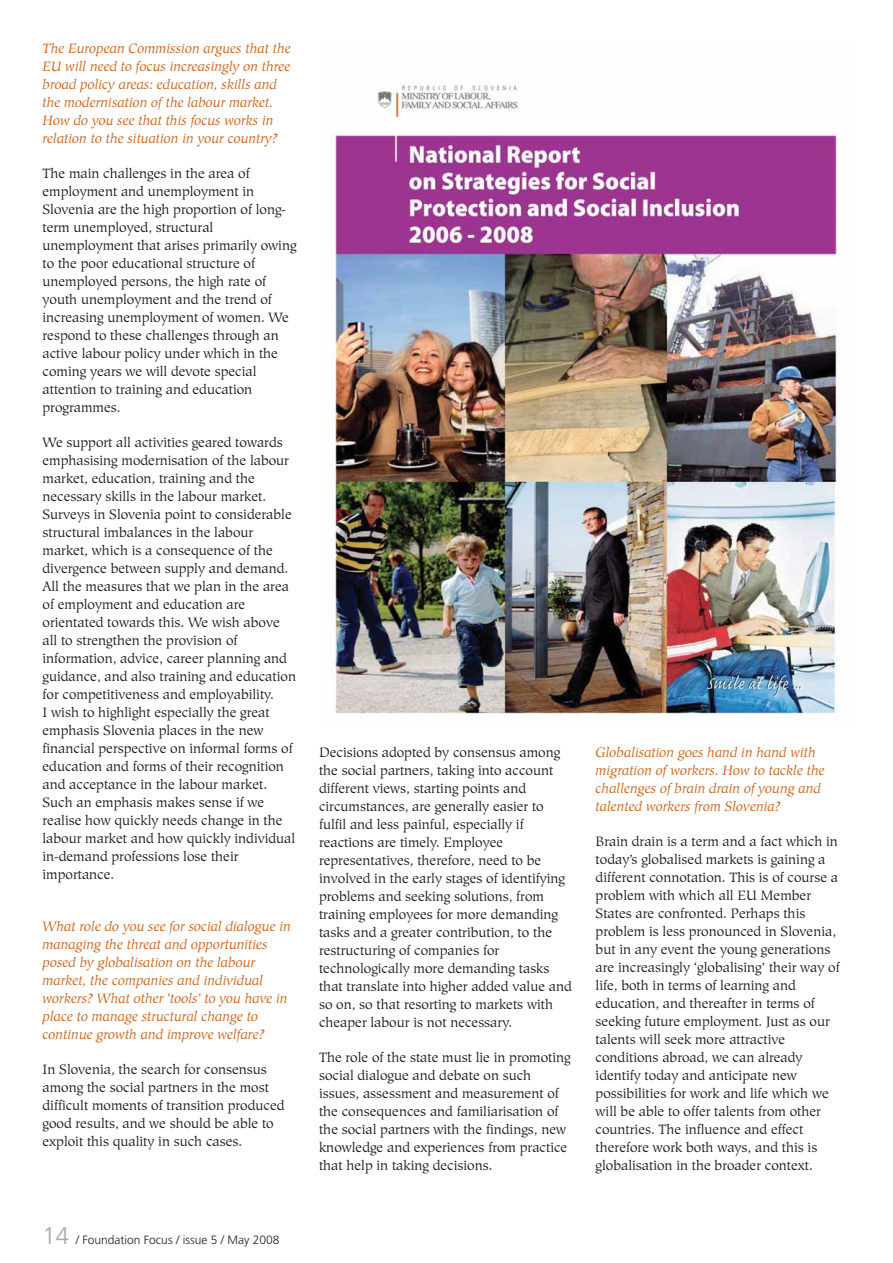
<style>
.page{position:relative;width:893px;height:1263px;background:#fff}
.page>*{position:absolute;margin:0;border:0;box-sizing:border-box;transform-origin:0 0}
.t1{font:13.5px/18px "Hiroshige";color:#231f20}
.t2{font:italic 13.5px/18px "Hiroshige";color:#cf641a}
.t3{font:300 12px "Frutiger LT Com";color:#231f20}
.s1{font-size:24px;color:#a7a9ac}
</style>
<div class="page">
<img style="left:331px;top:85px;width:507px;height:632px">
<p class="t2" style="left:43px;top:40px;width:250px">The European Commission argues that the EU will need to focus increasingly on three broad policy areas: education, skills and the modernisation of the labour market.<br>How do you see that this focus works in relation to the situation in your country?</p>
<p class="t1" style="left:43px;top:165px;width:255px">The main challenges in the area of employment and unemployment in Slovenia are the high proportion of long&shy;term unemployed, structural unemployment that arises primarily owing to the poor educational structure of unemployed persons, the high rate of youth unemployment and the trend of increasing unemployment of women. We respond to these challenges through an active labour policy under which in the coming years we will devote special attention to training and education programmes.</p>
<p class="t1" style="left:43px;top:434px;width:255px">We support all activities geared towards emphasising modernisation of the labour market, education, training and the necessary skills in the labour market.<br>Surveys in Slovenia point to considerable structural imbalances in the labour market, which is a consequence of the divergence between supply and demand.<br>All the measures that we plan in the area of employment and education are orientated towards this. We wish above all to strengthen the provision of information, advice, career planning and guidance, and also training and education for competitiveness and employability.<br>I wish to highlight especially the great emphasis Slovenia places in the new financial perspective on informal forms of education and forms of their recognition and acceptance in the labour market.<br>Such an emphasis makes sense if we realise how quickly needs change in the labour market and how quickly individual in-demand professions lose their importance.</p>
<p class="t2" style="left:43px;top:918px;width:250px">What role do you see for social dialogue in managing the threat and opportunities posed by globalisation on the labour market, the companies and individual workers? What other ‘tools’ to you have in place to manage structural change to continue growth and improve welfare?</p>
<p class="t1" style="left:43px;top:1061px;width:243px">In Slovenia, the search for consensus among the social partners in the most difficult moments of transition produced good results, and we should be able to exploit this quality in such cases.</p>
<p class="t3" style="left:43px;top:1235px;width:238px"><span class="s1">14</span> / Foundation Focus / issue 5 / May 2008</p>
<p class="t1" style="left:319px;top:744px;width:254px">Decisions adopted by consensus among the social partners, taking into account different views, starting points and circumstances, are generally easier to fulfil and less painful, especially if reactions are timely. Employee representatives, therefore, need to be involved in the early stages of identifying problems and seeking solutions, from training employees for more demanding tasks and a greater contribution, to the restructuring of companies for technologically more demanding tasks that translate into higher added value and so on, so that resorting to markets with cheaper labour is not necessary.</p>
<p class="t1" style="left:319px;top:1049px;width:253px">The role of the state must lie in promoting social dialogue and debate on such issues, assessment and measurement of the consequences and familiarisation of the social partners with the findings, new knowledge and experiences from practice that help in taking decisions.</p>
<p class="t2" style="left:595px;top:744px;width:231px">Globalisation goes hand in hand with migration of workers. How to tackle the challenges of brain drain of young and talented workers from Slovenia?</p>
<p class="t1" style="left:595px;top:833px;width:246px">Brain drain is a term and a fact which in today’s globalised markets is gaining a different connotation. This is of course a problem with which all EU Member States are confronted. Perhaps this problem is less pronounced in Slovenia, but in any event the young generations are increasingly ‘globalising’ their way of life, both in terms of learning and education, and thereafter in terms of seeking future employment. Just as our talents will seek more attractive conditions abroad, we can already identify today and anticipate new possibilities for work and life which we will be able to offer talents from other countries. The influence and effect therefore work both ways, and this is globalisation in the broader context.</p>
</div>
